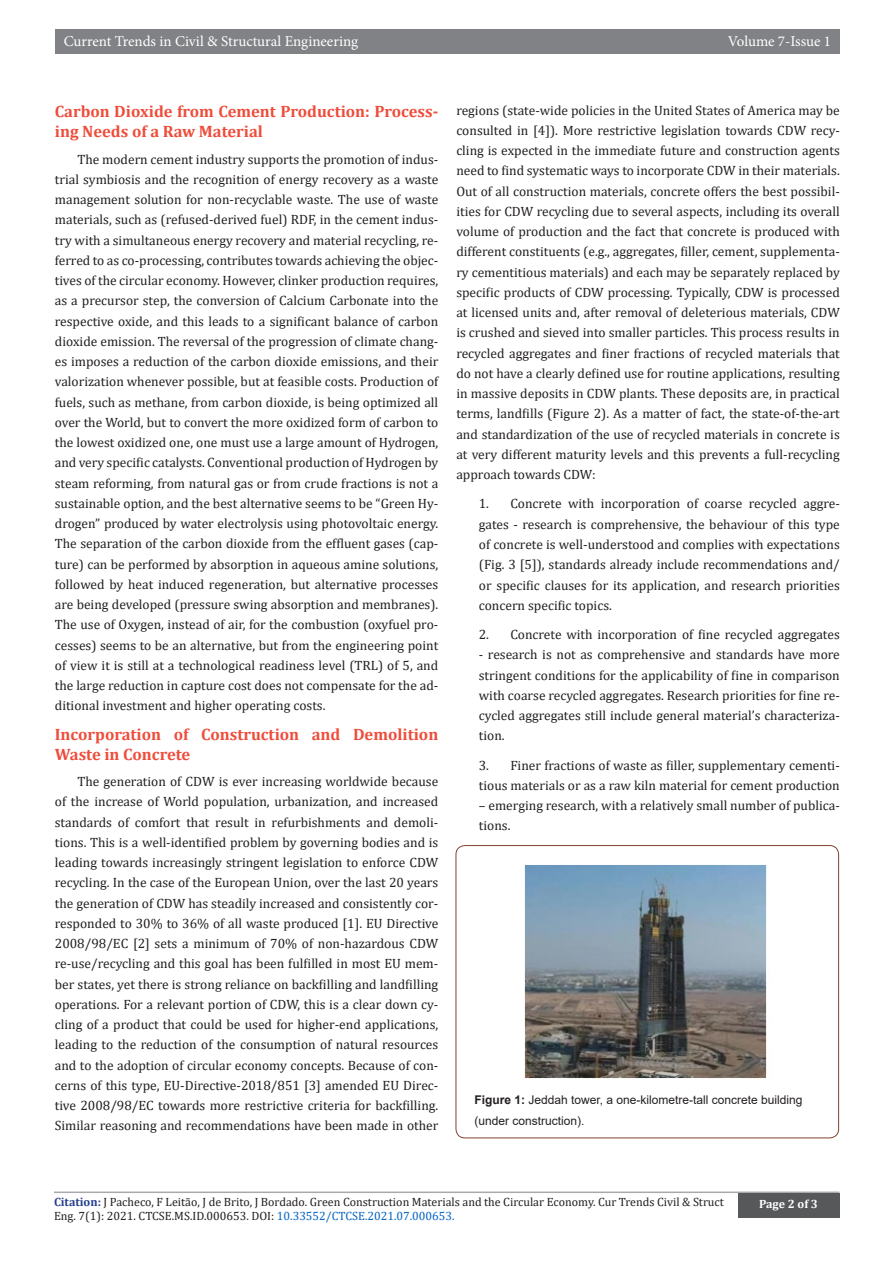
<style>
.page{position:relative;width:893px;height:1263px;background:#fff}
.page>*{position:absolute;margin:0;border:0;box-sizing:border-box;transform-origin:0 0}
.t1{font:700 16.5px/20.2px "Cambria";color:#ef4c3a}
.t2{font:15px "Minion Pro";color:#fff}
.t3{font:13.5px/20.2px "Cambria";color:#231f20;text-align:justify}
.t4{font:12px/14.4px "Cambria";color:#231f20}
.t5{font:12px/21.6px "Arial";color:#231f20}
.t6{font:700 12px "Cambria";color:#fff}
.s1{font-weight:700}
.s2{font-weight:700;color:#253f8e}
.s3{color:#0563c1}
</style>
<div class="page">
<div style="left:55px;top:29px;width:785px;height:25px;background:#808285"></div>
<hr style="left:54px;top:1191px;width:785px;height:2px;background:#a8a9ad">
<div style="left:738px;top:1193px;width:101px;height:24px;background:#57585a"></div>
<div style="left:456px;top:845px;width:383px;height:293px;border:1px solid #824230;border-radius:9px"></div>
<img style="left:524px;top:865px;width:243px;height:214px">
<p class="t2" style="left:64px;top:31px;width:296px">Current Trends in Civil &amp; Structural Engineering</p>
<p class="t2" style="left:728px;top:31px;width:105px">Volume 7-Issue 1</p>
<p class="t1" style="left:55px;top:101px;width:385px">Carbon Dioxide from Cement Production: Process&shy;ing Needs of a Raw Material</p>
<p class="t3" style="left:55px;top:149px;width:385px;text-indent:22px">The modern cement industry supports the promotion of indus&shy;trial symbiosis and the recognition of energy recovery as a waste management solution for non-recyclable waste. The use of waste materials, such as (refused-derived fuel) RDF, in the cement indus&shy;try with a simultaneous energy recovery and material recycling, re&shy;ferred to as co-processing, contributes towards achieving the objec&shy;tives of the circular economy. However, clinker production requires, as a precursor step, the conversion of Calcium Carbonate into the respective oxide, and this leads to a significant balance of carbon dioxide emission. The reversal of the progression of climate chang&shy;es imposes a reduction of the carbon dioxide emissions, and their valorization whenever possible, but at feasible costs. Production of fuels, such as methane, from carbon dioxide, is being optimized all over the World, but to convert the more oxidized form of carbon to the lowest oxidized one, one must use a large amount of Hydrogen, and very specific catalysts. Conventional production of Hydrogen by steam reforming, from natural gas or from crude fractions is not a sustainable option, and the best alternative seems to be “Green Hy&shy;drogen” produced by water electrolysis using photovoltaic energy.<br>The separation of the carbon dioxide from the effluent gases (cap&shy;ture) can be performed by absorption in aqueous amine solutions, followed by heat induced regeneration, but alternative processes are being developed (pressure swing absorption and membranes).<br>The use of Oxygen, instead of air, for the combustion (oxyfuel pro&shy;cesses) seems to be an alternative, but from the engineering point of view it is still at a technological readiness level (TRL) of 5, and the large reduction in capture cost does not compensate for the ad&shy;ditional investment and higher operating costs.</p>
<p class="t1" style="left:55px;top:723px;width:385px">Incorporation of Construction and Demolition<br>Waste in Concrete</p>
<p class="t3" style="left:55px;top:771px;width:385px;text-indent:22px">The generation of CDW is ever increasing worldwide because of the increase of World population, urbanization, and increased standards of comfort that result in refurbishments and demoli&shy;tions. This is a well-identified problem by governing bodies and is leading towards increasingly stringent legislation to enforce CDW recycling. In the case of the European Union, over the last 20 years the generation of CDW has steadily increased and consistently cor&shy;responded to 30% to 36% of all waste produced [1]. EU Directive 2008/98/EC [2] sets a minimum of 70% of non-hazardous CDW re-use/recycling and this goal has been fulfilled in most EU mem&shy;ber states, yet there is strong reliance on backfilling and landfilling operations. For a relevant portion of CDW, this is a clear down cy&shy;cling of a product that could be used for higher-end applications, leading to the reduction of the consumption of natural resources and to the adoption of circular economy concepts. Because of con&shy;cerns of this type, EU-Directive-2018/851 [3] amended EU Direc&shy;tive 2008/98/EC towards more restrictive criteria for backfilling.<br>Similar reasoning and recommendations have been made in other</p>
<p class="t3" style="left:456px;top:100px;width:385px">regions (state-wide policies in the United States of America may be consulted in [4]). More restrictive legislation towards CDW recy&shy;cling is expected in the immediate future and construction agents need to find systematic ways to incorporate CDW in their materials.<br>Out of all construction materials, concrete offers the best possibil&shy;ities for CDW recycling due to several aspects, including its overall volume of production and the fact that concrete is produced with different constituents (e.g., aggregates, filler, cement, supplementa&shy;ry cementitious materials) and each may be separately replaced by specific products of CDW processing. Typically, CDW is processed at licensed units and, after removal of deleterious materials, CDW is crushed and sieved into smaller particles. This process results in recycled aggregates and finer fractions of recycled materials that do not have a clearly defined use for routine applications, resulting in massive deposits in CDW plants. These deposits are, in practical terms, landfills (Figure 2). As a matter of fact, the state-of-the-art and standardization of the use of recycled materials in concrete is at very different maturity levels and this prevents a full-recycling approach towards CDW:</p>
<p class="t3" style="left:479px;top:494px;width:362px">1. Concrete with incorporation of coarse recycled aggre&shy;gates - research is comprehensive, the behaviour of this type of concrete is well-understood and complies with expectations (Fig. 3 [5]), standards already include recommendations and/ or specific clauses for its application, and research priorities concern specific topics.</p>
<p class="t3" style="left:479px;top:624px;width:362px">2. Concrete with incorporation of fine recycled aggregates</p>
<p class="t3" style="left:479px;top:644px;width:362px">- research is not as comprehensive and standards have more stringent conditions for the applicability of fine in comparison with coarse recycled aggregates. Research priorities for fine re&shy;cycled aggregates still include general material’s characteriza&shy;tion.</p>
<p class="t3" style="left:479px;top:755px;width:362px">3. Finer fractions of waste as filler, supplementary cementi&shy;tious materials or as a raw kiln material for cement production</p>
<p class="t3" style="left:479px;top:795px;width:362px">– emerging research, with a relatively small number of publica&shy;tions.</p>
<p class="t5" style="left:474px;top:1089px;width:330px"><span class="s1">Figure 1:</span> Jeddah tower, a one-kilometre-tall concrete building (under construction).</p>
<p class="t4" style="left:54px;top:1194px;width:671px"><span class="s2">Citation:</span> J Pacheco, F Leitão, J de Brito, J Bordado. Green Construction Materials and the Circular Economy. Cur Trends Civil &amp; Struct<br>Eng. 7(1): 2021. CTCSE.MS.ID.000653. DOI: <span class="s3">10.33552/CTCSE.2021.07.000653.</span></p>
<p class="t6" style="left:759px;top:1196px;width:60px">Page 2 of 3</p>
</div>
